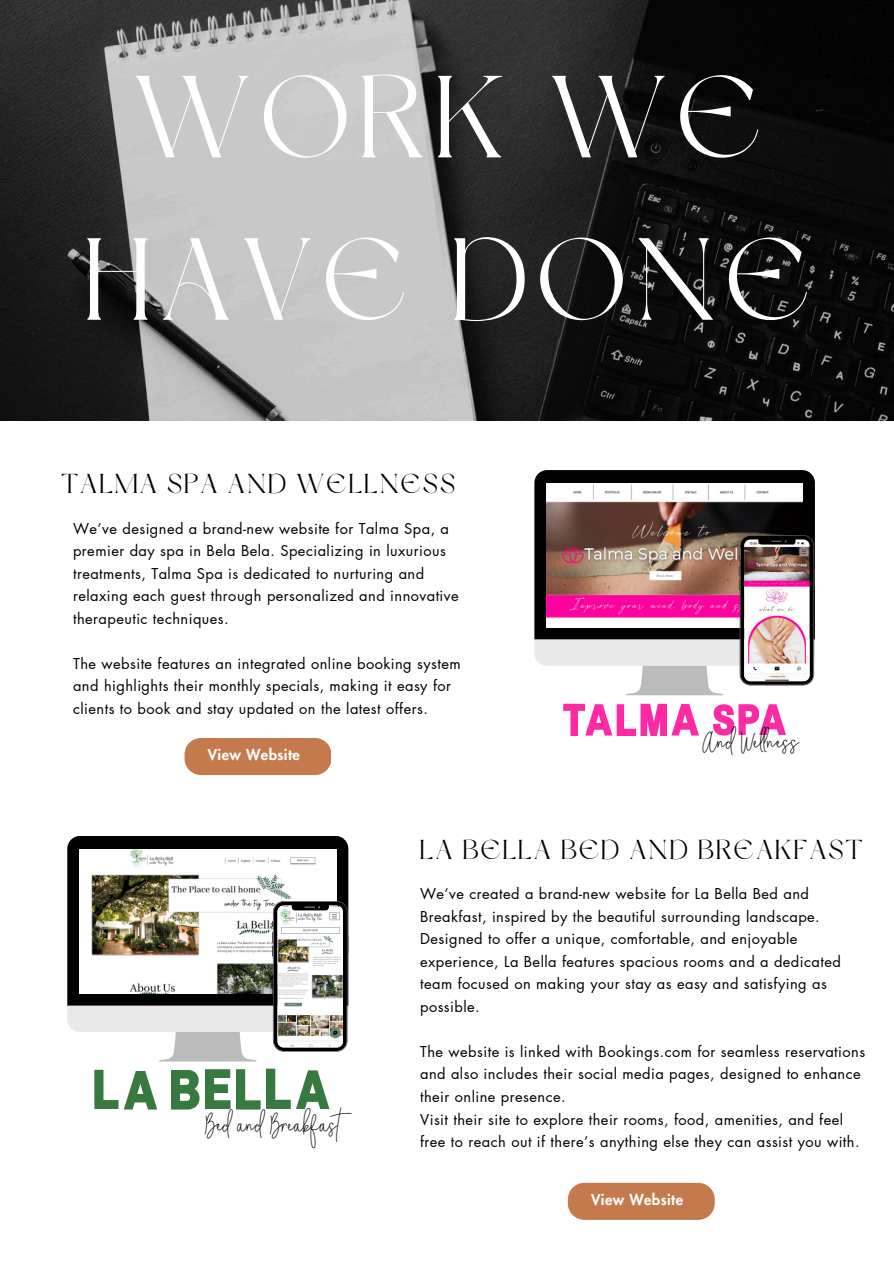
<style>
.page{position:relative;width:894px;height:1264px;background:#fff}
.page>*{position:absolute;margin:0;border:0;box-sizing:border-box;transform-origin:0 0}
.t1{font:116.1px/162.3px "Dream Avenue";letter-spacing:.075em;color:#fff;text-align:center}
.t2{font:27.3px "Dream Avenue";letter-spacing:.075em;color:#000}
.t3{font:23.1px "City Streetwear";color:#000}
.t4{font:22.95px "City Streetwear";color:#000}
.t5{font:14.7px/22.5px "Futura LT Pro";letter-spacing:.03em;color:#000}
.t6{font:800 14.7px "Futura LT Pro";letter-spacing:.03em;color:#fff}
</style>
<div class="page">
<img style="left:0;top:0;width:893px;height:421px">
<svg style="left:534px;top:470px;width:280px;height:65px;background:#060606"></svg>
<img style="left:546px;top:483px;width:256px;height:52px">
<svg style="left:534px;top:535px;width:280px;height:160px"></svg>
<svg style="left:563px;top:703px;width:135px;height:33px"></svg>
<svg style="left:713px;top:704px;width:72px;height:31px"></svg>
<div style="left:184px;top:738px;width:147px;height:37px;background:#c47a4c;border-radius:16px"></div>
<div style="left:67px;top:836px;width:281px;height:65px;background:#000"></div>
<img style="left:79px;top:849px;width:257px;height:52px">
<img style="left:67px;top:901px;width:281px;height:160px">
<svg style="left:124px;top:1071px;width:33px;height:38px"></svg>
<svg style="left:94px;top:1069px;width:24px;height:39px"></svg>
<svg style="left:171px;top:1070px;width:28px;height:39px"></svg>
<svg style="left:205px;top:1069px;width:25px;height:39px"></svg>
<svg style="left:236px;top:1069px;width:24px;height:40px"></svg>
<svg style="left:266px;top:1068px;width:63px;height:40px"></svg>
<div style="left:567px;top:1182px;width:147px;height:37px;background:#c47a4c;border-radius:16px"></div>
<h1 class="t1" style="left:84px;top:47px;width:728px">WORK WE<br>HAVE DONE</h1>
<h2 class="t2" style="left:61px;top:472px;width:395px">TALMA SPA AND WELLNESS</h2>
<p class="t5" style="left:73px;top:518px;width:387px">We’ve designed a brand-new website for Talma Spa, a premier day spa in Bela Bela. Specializing in luxurious treatments, Talma Spa is dedicated to nurturing and relaxing each guest through personalized and innovative therapeutic techniques.</p>
<p class="t5" style="left:73px;top:653px;width:389px">The website features an integrated online booking system and highlights their monthly specials, making it easy for clients to book and stay updated on the latest offers.</p>
<p class="t6" style="left:208px;top:747px;width:93px">View Website</p>
<h3 class="t4" style="left:703px;top:726px;width:97px">And Wellness</h3>
<p class="t3" style="left:205px;top:1109px;width:155px">Bed and Breakfast</p>
<h2 class="t2" style="left:420px;top:838px;width:444px">LA BELLA BED AND BREAKFAST</h2>
<p class="t5" style="left:420px;top:883px;width:422px">We’ve created a brand-new website for La Bella Bed and Breakfast, inspired by the beautiful surrounding landscape.<br>Designed to offer a unique, comfortable, and enjoyable experience, La Bella features spacious rooms and a dedicated team focused on making your stay as easy and satisfying as possible.</p>
<h3 class="t5" style="left:420px;top:1040px;width:446px">The website is linked with Bookings.com for seamless reservations and also includes their social media pages, designed to enhance their online presence.</h3>
<p class="t5" style="left:420px;top:1108px;width:441px">Visit their site to explore their rooms, food, amenities, and feel free to reach out if there’s anything else they can assist you with.</p>
<p class="t6" style="left:591px;top:1192px;width:93px">View Website</p>
</div>
